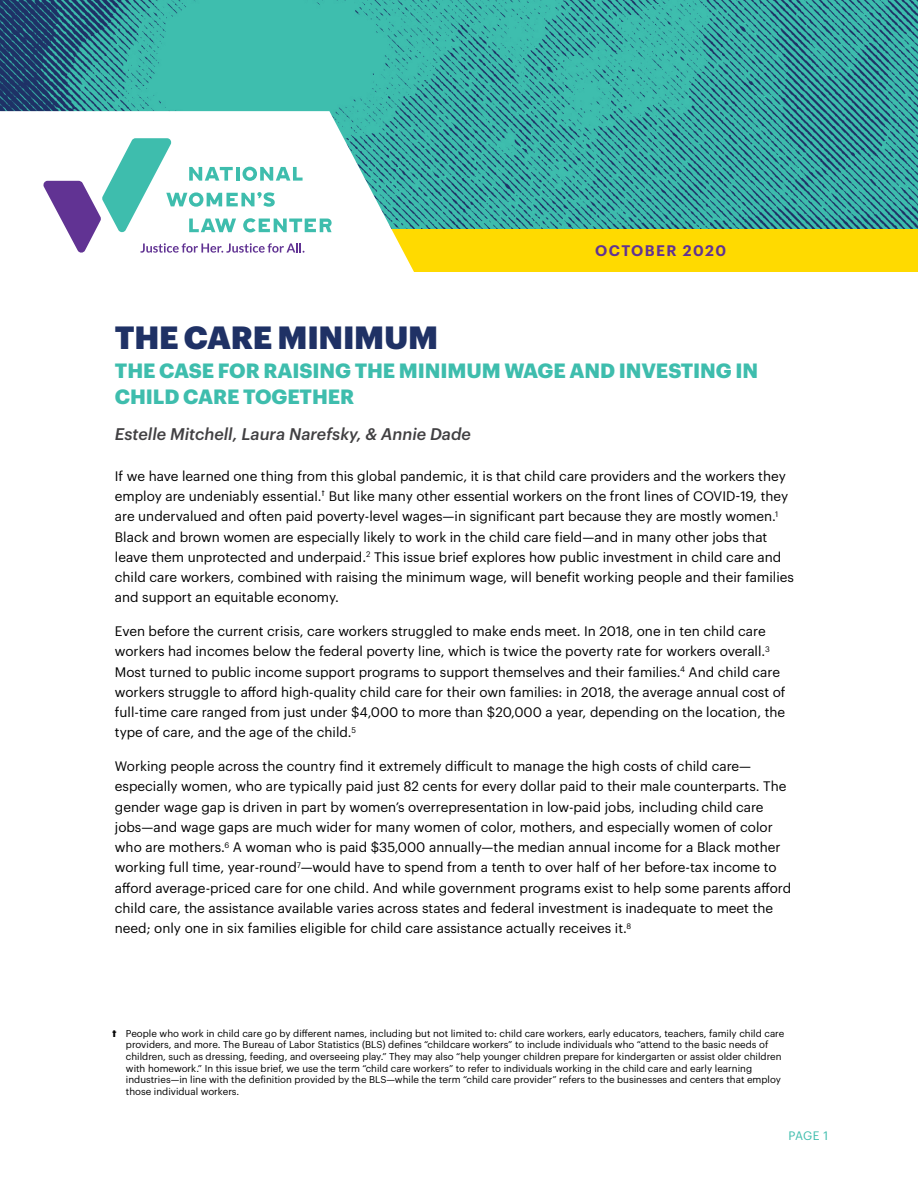
<style>
.page{position:relative;width:918px;height:1188px;background:#fff}
.page>*{position:absolute;margin:0;border:0;box-sizing:border-box;transform-origin:0 0}
.t1{font:900 31.5px "Graphik";letter-spacing:-.01em;color:#1f3165}
.t2{font:700 20.25px/25.5px "Graphik";letter-spacing:-.005em;color:#3ebdad}
.t3{font:italic 500 16.5px "Graphik";color:#414042}
.t4{font:600 15px "Graphik";letter-spacing:.095em;color:#613393}
.t5{font:13.5px/20.2px "Graphik";color:#000}
.t6{font:12px "Graphik";color:#3ebdad}
.t7{font:9.75px/11.7px "Graphik";color:#000}
.s1{font-weight:700;font-size:10.5px}
</style>
<div class="page">
<img style="left:0;top:0;width:918px;height:229px">
<div style="left:370px;top:229px;width:548px;height:42px;background:#ffda00"></div>
<svg style="left:0;top:111px;width:422px;height:161px"></svg>
<svg style="left:43px;top:138px;width:289px;height:115px"></svg>
<p class="t4" style="left:595px;top:239px;width:132px">OCTOBER 2020</p>
<h1 class="t1" style="left:115px;top:318px;width:325px">THE CARE MINIMUM</h1>
<h2 class="t2" style="left:115px;top:356px;width:645px">THE CASE FOR RAISING THE MINIMUM WAGE AND INVESTING IN<br>CHILD CARE TOGETHER</h2>
<p class="t3" style="left:115px;top:421px;width:357px">Estelle Mitchell, Laura Narefsky, &amp; Annie Dade</p>
<p class="t5" style="left:115px;top:465px;width:681px">If we have learned one thing from this global pandemic, it is that child care providers and the workers they employ are undeniably essential.<sup>t</sup> But like many other essential workers on the front lines of COVID-19, they are undervalued and often paid poverty-level wages—in significant part because they are mostly women.<sup>1<br></sup>Black and brown women are especially likely to work in the child care field—and in many other jobs that leave them unprotected and underpaid.<sup>2</sup> This issue brief explores how public investment in child care and child care workers, combined with raising the minimum wage, will benefit working people and their families and support an equitable economy.</p>
<p class="t5" style="left:115px;top:620px;width:672px">Even before the current crisis, care workers struggled to make ends meet. In 2018, one in ten child care workers had incomes below the federal poverty line, which is twice the poverty rate for workers overall.<sup>3<br></sup>Most turned to public income support programs to support themselves and their families.<sup>4</sup> And child care workers struggle to afford high-quality child care for their own families: in 2018, the average annual cost of full-time care ranged from just under $4,000 to more than $20,000 a year, depending on the location, the type of care, and the age of the child.<sup>5</sup></p>
<p class="t5" style="left:115px;top:755px;width:678px">Working people across the country find it extremely difficult to manage the high costs of child care— especially women, who are typically paid just 82 cents for every dollar paid to their male counterparts. The gender wage gap is driven in part by women’s overrepresentation in low-paid jobs, including child care jobs—and wage gaps are much wider for many women of color, mothers, and especially women of color who are mothers.<sup>6</sup> A woman who is paid $35,000 annually—the median annual income for a Black mother working full time, year-round<sup>7</sup>—would have to spend from a tenth to over half of her before-tax income to afford average-priced care for one child. And while government programs exist to help some parents afford child care, the assistance available varies across states and federal investment is inadequate to meet the need; only one in six families eligible for child care assistance actually receives it.<sup>8</sup></p>
<p class="t7" style="left:126px;top:1026px;width:660px;text-indent:-14px"><span class="s1">t</span> People who work in child care go by different names, including but not limited to: child care workers, early educators, teachers, family child care providers, and more. The Bureau of Labor Statistics (BLS) defines “childcare workers” to include individuals who “attend to the basic needs of children, such as dressing, feeding, and overseeing play.” They may also “help younger children prepare for kindergarten or assist older children with homework.” In this issue brief, we use the term “child care workers” to refer to individuals working in the child care and early learning industries—in line with the definition provided by the BLS—while the term “child care provider” refers to the businesses and centers that employ those individual workers.</p>
<p class="t6" style="left:788px;top:1126px;width:41px">PAGE 1</p>
</div>
